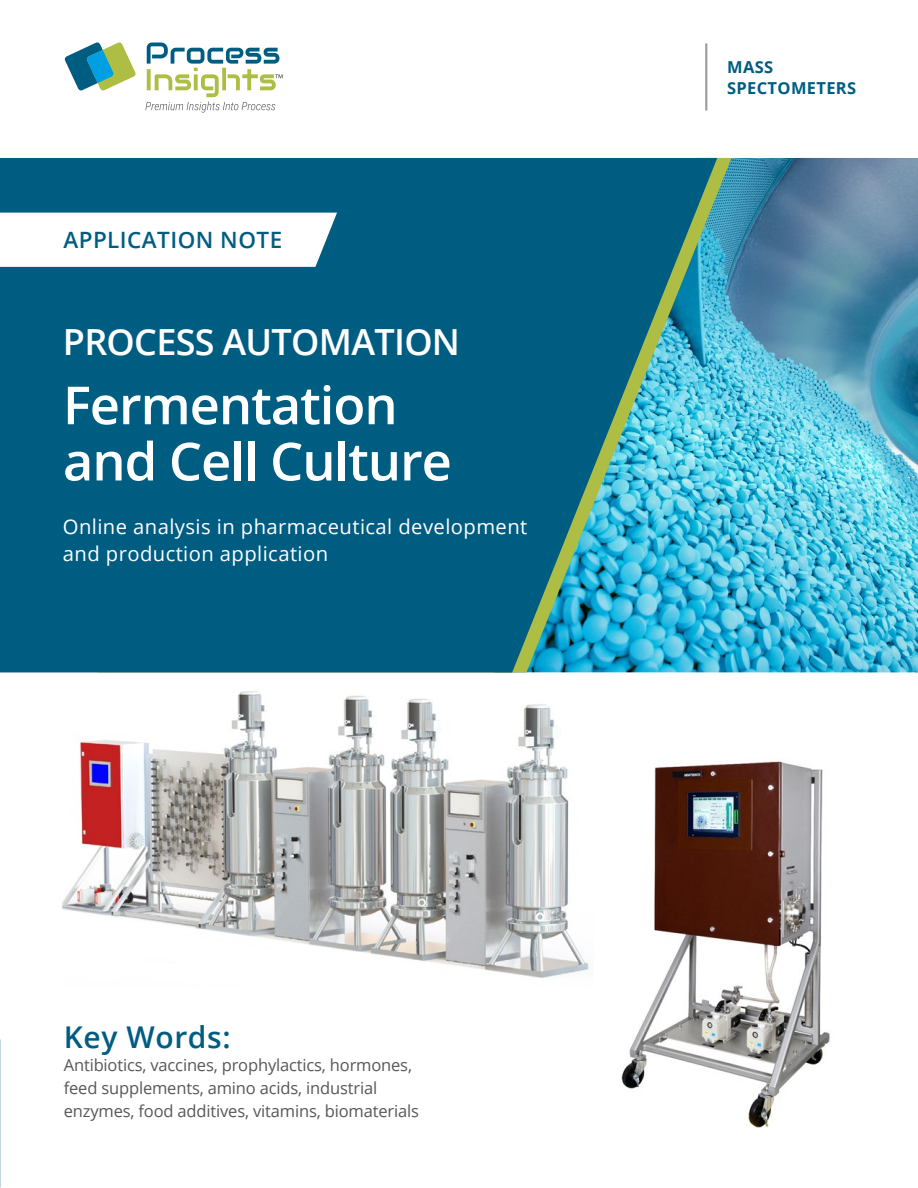
<style>
.page{position:relative;width:918px;height:1188px;background:#fff}
.page>*{position:absolute;margin:0;border:0;box-sizing:border-box;transform-origin:0 0}
.t1{font:600 52.5px/56.2px "Open Sans";letter-spacing:-.02em;color:#fff}
.t2{font:600 36px "Open Sans";letter-spacing:-.02em;color:#fff}
.t3{font:600 30px "Open Sans";letter-spacing:.02em;color:#005d82}
.t4{font:600 22.5px "Open Sans";letter-spacing:.02em;color:#005d82}
.t5{font:20.25px/27px "Open Sans";letter-spacing:.02em;color:#fff}
.t6{font:16.5px/23.1px "Open Sans";letter-spacing:-.01em;color:#575756}
.t7{font:700 16.5px/21px "Open Sans";letter-spacing:.02em;color:#005d82}
</style>
<div class="page">
<img style="left:732px;top:158px;width:186px;height:514px">
<img style="left:62px;top:691px;width:527px;height:287px">
<img style="left:621px;top:761px;width:209px;height:367px">
<hr style="left:705px;top:43px;width:2px;height:68px;background:#9d9d9c">
<svg style="left:64px;top:42px;width:72px;height:49px"></svg>
<svg style="left:145px;top:42px;width:138px;height:71px"></svg>
<img style="left:717px;top:158px;width:15px;height:514px">
<svg style="left:0;top:158px;width:717px;height:514px;background:#0a698b"></svg>
<svg style="left:0;top:213px;width:337px;height:54px"></svg>
<h3 class="t4" style="left:63px;top:225px;width:220px">APPLICATION NOTE</h3>
<h2 class="t2" style="left:63px;top:317px;width:399px">PROCESS AUTOMATION</h2>
<h1 class="t1" style="left:63px;top:376px;width:390px">Fermentation and Cell Culture</h1>
<p class="t5" style="left:63px;top:513px;width:466px">Online analysis in pharmaceutical development and production application</p>
<h3 class="t3" style="left:64px;top:1016px;width:168px">Key Words:</h3>
<p class="t6" style="left:64px;top:1053px;width:357px">Antibiotics, vaccines, prophylactics, hormones, feed supplements, amino acids, industrial enzymes, food additives, vitamins, biomaterials</p>
<p class="t7" style="left:727px;top:56px;width:131px">MASS<br>SPECTOMETERS</p>
</div>
